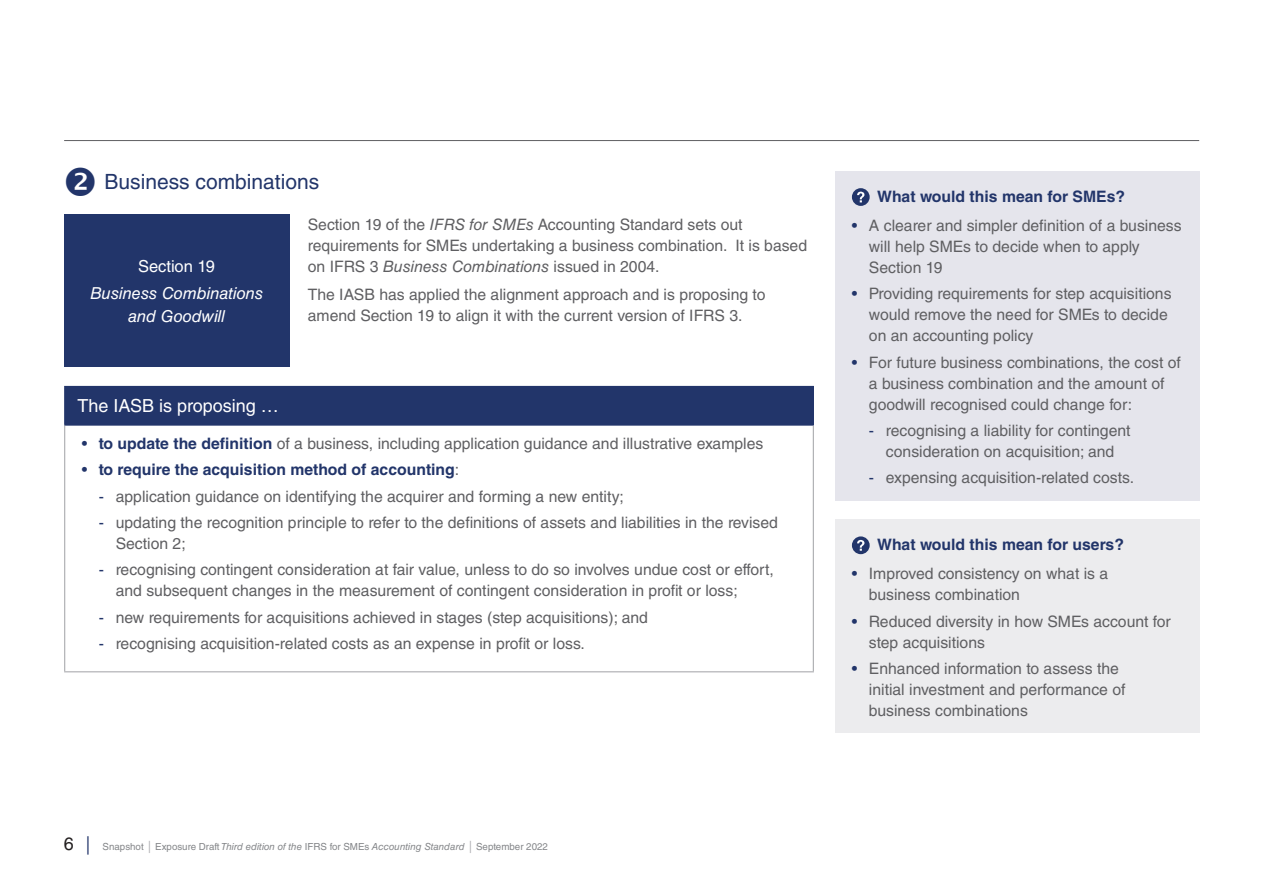
<style>
.page{position:relative;width:1263px;height:893px;background:#fff}
.page>*{position:absolute;margin:0;border:0;box-sizing:border-box;transform-origin:0 0}
.Level_2_heading{font:21px "Helvetica LT Std";color:#22356a}
.whiteout_box_text{font:18px "Helvetica LT Std";color:#fff}
.whiteout_box_text-2{font:italic 16.5px/22.5px "Helvetica LT Std";letter-spacing:-.005em;color:#fff;text-align:center}
.whiteout_box_text-3{font:16.5px "Helvetica LT Std";letter-spacing:-.005em;color:#fff}
.Body_copy{font:15.75px/21px "Helvetica LT Std";color:#5f5f62}
.Body_copy-2{font:700 15.75px "Helvetica LT Std";color:#22356a}
.t1{font:9.75px "Helvetica LT Std";color:#848689}
.s1{font-style:italic}
.s2{color:#22356a}
.s3{font-weight:700;color:#22356a}
.s4{font-weight:400}
.s5{font-weight:400;color:#5f5f62}
.s6{font-size:18px;color:#231f20}
.s7{font-family:"Swift LT Pro";font-size:18px;color:#22356a}
.s8{font-family:"Swift LT Pro";font-size:12px;color:#abacb0}
</style>
<div class="page">
<hr style="left:64px;top:140px;width:1135px;height:1px;background:#5f5f62">
<div style="left:64px;top:215px;width:225px;height:152px;background:#22356a"></div>
<div style="left:65px;top:386px;width:748px;height:39px;background:#22356a"></div>
<hr style="left:64px;top:424px;width:750px;height:2px;background:#22356a">
<hr style="left:64px;top:386px;width:750px;height:1px;background:#22356a">
<hr style="left:64px;top:387px;width:1px;height:37px;background:#22356a">
<hr style="left:813px;top:387px;width:1px;height:37px;background:#22356a">
<hr style="left:64px;top:426px;width:1px;height:245px;background:#abacb0">
<hr style="left:813px;top:426px;width:1px;height:245px;background:#abacb0">
<hr style="left:64px;top:671px;width:750px;height:1px;background:#abacb0">
<div style="left:835px;top:171px;width:364px;height:329px;background:#e5e5ec"></div>
<svg style="left:852px;top:188px;width:18px;height:18px"></svg>
<svg style="left:857px;top:192px;width:7px;height:10px"></svg>
<div style="left:835px;top:519px;width:364px;height:214px;background:#ececee"></div>
<div style="left:852px;top:536px;width:18px;height:18px;background:#22356a;border-radius:50%"></div>
<svg style="left:857px;top:540px;width:7px;height:11px"></svg>
<p class="Level_2_heading" style="left:105px;top:170px;width:216px">Business combinations</p>
<p class="Body_copy" style="left:308px;top:214px;width:501px">Section 19 of the <span class="s1">IFRS for SMEs</span> Accounting Standard sets out requirements for SMEs undertaking a business combination. It is based on IFRS 3 <span class="s1">Business Combinations</span> issued in 2004.</p>
<p class="Body_copy" style="left:308px;top:284px;width:459px">The IASB has applied the alignment approach and is proposing to amend Section 19 to align it with the current version of IFRS 3.</p>
<p class="whiteout_box_text-3" style="left:138px;top:257px;width:78px">Section 19</p>
<p class="whiteout_box_text-2" style="left:90px;top:282px;width:175px">Business Combinations and Goodwill</p>
<p class="whiteout_box_text" style="left:77px;top:395px;width:203px">The IASB is proposing …</p>
<p class="Body_copy" style="left:82px;top:433px;width:683px"><span class="s2">•</span> <span class="s3">to update the definition</span> of a business, including application guidance and illustrative examples</p>
<p class="Body_copy-2" style="left:82px;top:460px;width:379px"><span class="s4">•</span> to require the acquisition method of accounting<span class="s5">:</span></p>
<p class="Body_copy" style="left:99px;top:485px;width:527px"><span class="s2">-</span> application guidance on identifying the acquirer and forming a new entity;</p>
<p class="Body_copy" style="left:116px;top:512px;width:664px;text-indent:-17px"><span class="s2">-</span> updating the recognition principle to refer to the definitions of assets and liabilities in the revised<br>Section 2;</p>
<p class="Body_copy" style="left:116px;top:559px;width:660px;text-indent:-17px"><span class="s2">-</span> recognising contingent consideration at fair value, unless to do so involves undue cost or effort, and subsequent changes in the measurement of contingent consideration in profit or loss;</p>
<p class="Body_copy" style="left:99px;top:606px;width:551px"><span class="s2">-</span> new requirements for acquisitions achieved in stages (step acquisitions); and</p>
<p class="Body_copy" style="left:99px;top:633px;width:488px"><span class="s2">-</span> recognising acquisition-related costs as an expense in profit or loss.</p>
<p class="Body_copy-2" style="left:877px;top:186px;width:249px">What would this mean for SMEs?</p>
<p class="Body_copy" style="left:869px;top:215px;width:314px;text-indent:-17px"><span class="s2">•</span> A clearer and simpler definition of a business will help SMEs to decide when to apply<br>Section 19</p>
<p class="Body_copy" style="left:869px;top:283px;width:304px;text-indent:-17px"><span class="s2">•</span> Providing requirements for step acquisitions would remove the need for SMEs to decide on an accounting policy</p>
<p class="Body_copy" style="left:869px;top:352px;width:314px;text-indent:-17px"><span class="s2">•</span> For future business combinations, the cost of a business combination and the amount of goodwill recognised could change for:</p>
<p class="Body_copy" style="left:869px;top:420px;width:263px;text-align:center"><span class="s2">-</span> recognising a liability for contingent consideration on acquisition; and</p>
<p class="Body_copy" style="left:869px;top:467px;width:267px"><span class="s2">-</span> expensing acquisition-related costs.</p>
<p class="Body_copy-2" style="left:877px;top:535px;width:248px">What would this mean for users?</p>
<p class="Body_copy" style="left:869px;top:563px;width:241px;text-indent:-17px"><span class="s2">•</span> Improved consistency on what is a business combination</p>
<p class="Body_copy" style="left:869px;top:611px;width:303px;text-indent:-17px"><span class="s2">•</span> Reduced diversity in how SMEs account for step acquisitions</p>
<p class="Body_copy" style="left:869px;top:658px;width:258px;text-indent:-17px"><span class="s2">•</span> Enhanced information to assess the initial investment and performance of business combinations</p>
<p class="t1" style="left:64px;top:841px;width:486px"><span class="s6">6</span> <span class="s7">|</span> Snapshot <span class="s8">|</span> Exposure Draft <span class="s1">Third edition of the</span> IFRS for SMEs <span class="s1">Accounting Standard</span> <span class="s8">|</span> September 2022</p>
</div>
